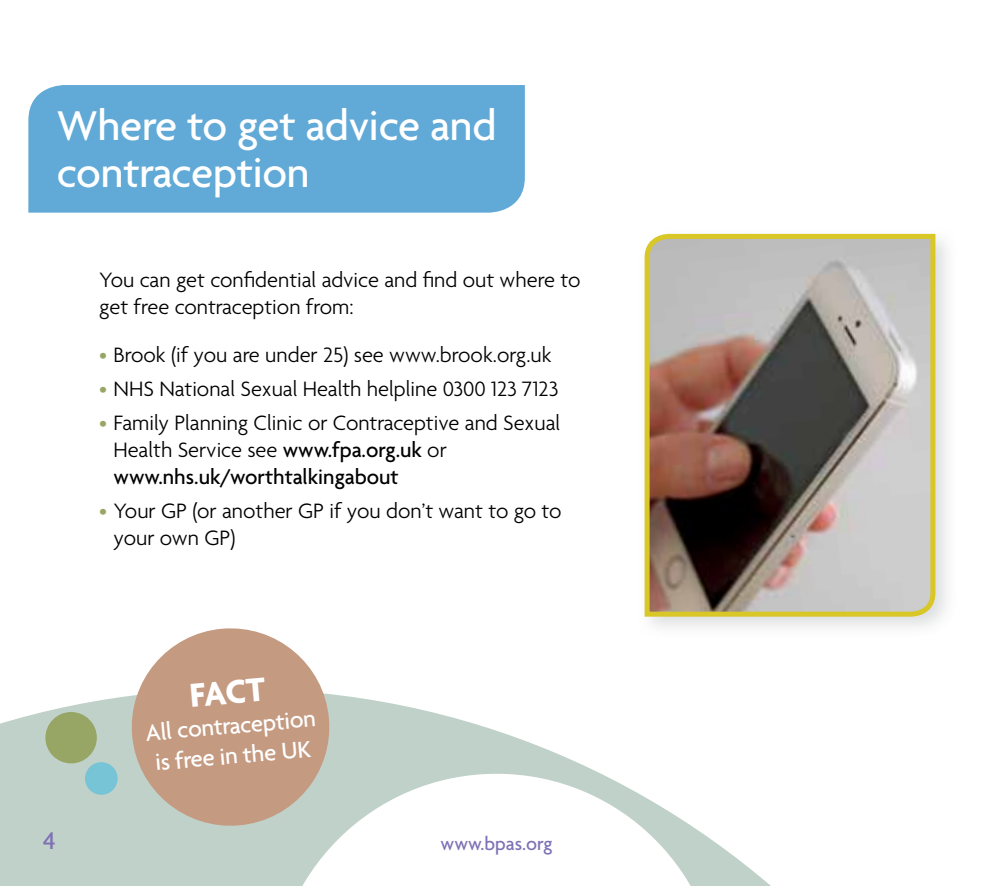
<style>
.page{position:relative;width:993px;height:886px;background:#fff}
.page>*{position:absolute;margin:0;border:0;box-sizing:border-box;transform-origin:0 0}
.t1{font:500 45px/47.5px "Agenda";letter-spacing:-.005em;color:#fff}
.t2{font:700 36px "Agenda";color:#fff}
.t3{font:500 26.25px "Agenda";color:#7e71b4}
.t4{font:500 25px/30px "Agenda";color:#fff}
.t5{font:300 22.5px/27px "Agenda";color:#000}
.t6{font:500 20px "Agenda";color:#7e71b4}
.s1{color:#97a665}
.s2{font-weight:500}
</style>
<div class="page">
<svg style="left:0;top:694px;width:771px;height:192px;fill:#c0d1c9"></svg>
<svg style="left:272px;top:774px;width:448px;height:112px"></svg>
<div style="left:637px;top:226px;width:320px;height:414px;background:#bcbec0;opacity:.5"></div>
<svg style="left:642px;top:231px;width:295px;height:388px"></svg>
<div style="left:85px;top:762px;width:33px;height:33px;background:#76c4d5;border-radius:50%"></div>
<div style="left:45px;top:712px;width:52px;height:51px;background:#97a665;border-radius:50%"></div>
<svg style="left:127px;top:628px;width:206px;height:202px;fill:#c49a81"></svg>
<div style="left:28px;top:85px;width:496px;height:128px;background:#61a9d6"></div>
<h1 class="t1" style="left:57px;top:100px;width:441px">Where to get advice and contraception</h1>
<p class="t5" style="left:99px;top:265px;width:482px">You can get confidential advice and find out where to get free contraception from:</p>
<p class="t5" style="left:99px;top:341px;width:453px"><span class="s1">•</span> Brook (if you are under 25) see www.brook.org.uk</p>
<p class="t5" style="left:99px;top:375px;width:460px"><span class="s1">•</span> NHS National Sexual Health helpline 0300 123 7123</p>
<p class="t5" style="left:113px;top:409px;width:448px;text-indent:-14px"><span class="s1">•</span> Family Planning Clinic or Contraceptive and Sexual<br>Health Service see <span class="s2">www.fpa.org.uk</span> or <span class="s2">www.nhs.uk/worthtalkingabout</span></p>
<p class="t5" style="left:113px;top:497px;width:449px;text-indent:-14px"><span class="s1">•</span> Your GP (or another GP if you don’t want to go to your own GP)</p>
<h2 class="t2" style="left:188px;top:673px;width:77px;rotate:-5deg">FACT</h2>
<p class="t4" style="left:144px;top:717px;width:172px;rotate:-5deg">All contraception is free in the UK</p>
<p class="t3" style="left:43px;top:825px;width:14px">4</p>
<p class="t6" style="left:440px;top:831px;width:113px">www.bpas.org</p>
</div>
